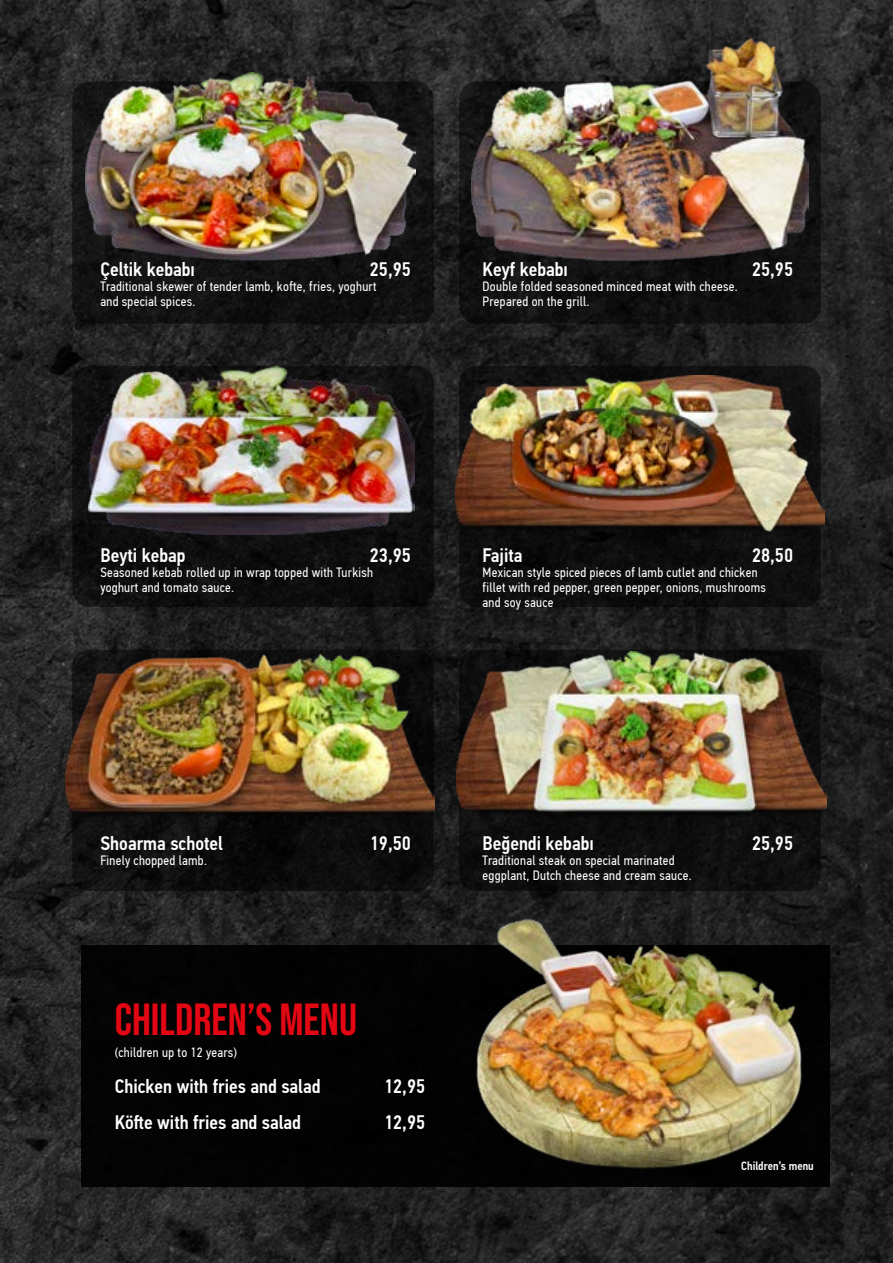
<style>
.page{position:relative;width:893px;height:1263px;background:#fff}
.page>*{position:absolute;margin:0;border:0;box-sizing:border-box;transform-origin:0 0}
.t1{font:45px "Bebas Neue";color:#e30613}
.t2{font:500 19.5px "PF Din Text Cond Pro";color:#fff}
.t3{font:13.5px/15px "PF Din Text Cond Pro";letter-spacing:.02em;color:#fff}
.t4{font:500 12px "PF Din Text Cond Pro";color:#fff}
</style>
<div class="page">
<img style="left:0;top:0;width:893px;height:1263px">
<div style="left:81px;top:945px;width:748px;height:241px;background:#000"></div>
<div style="left:72px;top:82px;width:362px;height:242px;background:#121212;border-radius:17px"></div>
<div style="left:459px;top:82px;width:362px;height:242px;background:#111;border-radius:17px"></div>
<div style="left:72px;top:366px;width:362px;height:241px;background:#0e0e0e;border-radius:17px"></div>
<div style="left:459px;top:366px;width:362px;height:241px;background:#0e0e0e;border-radius:17px"></div>
<div style="left:72px;top:650px;width:362px;height:241px;background:#0d0d0d;border-radius:17px"></div>
<div style="left:459px;top:650px;width:362px;height:241px;background:#0e0e0e;border-radius:17px"></div>
<img style="left:65px;top:653px;width:370px;height:167px">
<img style="left:455px;top:376px;width:370px;height:158px">
<img style="left:456px;top:651px;width:370px;height:167px">
<img style="left:476px;top:919px;width:330px;height:250px">
<img style="left:85px;top:72px;width:330px;height:190px">
<img style="left:472px;top:13px;width:337px;height:247px">
<img style="left:89px;top:367px;width:325px;height:168px">
<h2 class="t2" style="left:100px;top:258px;width:96px">Çeltik kebabı</h2>
<h2 class="t2" style="left:370px;top:258px;width:43px">25,95</h2>
<p class="t3" style="left:100px;top:279px;width:278px">Traditional skewer of tender lamb, kofte, fries, yoghurt and special spices.</p>
<h2 class="t2" style="left:483px;top:258px;width:87px">Keyf kebabı</h2>
<h2 class="t2" style="left:752px;top:258px;width:43px">25,95</h2>
<p class="t3" style="left:483px;top:279px;width:257px">Double folded seasoned minced meat with cheese.<br>Prepared on the grill.</p>
<h2 class="t2" style="left:100px;top:544px;width:87px">Beyti kebap</h2>
<h2 class="t2" style="left:370px;top:544px;width:43px">23,95</h2>
<p class="t3" style="left:100px;top:565px;width:274px">Seasoned kebab rolled up in wrap topped with Turkish yoghurt and tomato sauce.</p>
<h2 class="t2" style="left:483px;top:544px;width:41px">Fajita</h2>
<h2 class="t2" style="left:752px;top:544px;width:43px">28,50</h2>
<p class="t3" style="left:483px;top:565px;width:285px">Mexican style spiced pieces of lamb cutlet and chicken fillet with red pepper, green pepper, onions, mushrooms and soy sauce</p>
<h2 class="t2" style="left:100px;top:832px;width:124px">Shoarma schotel</h2>
<h2 class="t2" style="left:370px;top:832px;width:43px">19,50</h2>
<p class="t3" style="left:100px;top:853px;width:108px">Finely chopped lamb.</p>
<h1 class="t1" style="left:115px;top:993px;width:244px">CHILDREN’S MENU</h1>
<p class="t3" style="left:115px;top:1045px;width:124px">(children up to 12 years)</p>
<h2 class="t2" style="left:115px;top:1074px;width:207px">Chicken with fries and salad</h2>
<h2 class="t2" style="left:384px;top:1074px;width:43px">12,95</h2>
<h2 class="t2" style="left:115px;top:1110px;width:188px">Köfte with fries and salad</h2>
<h2 class="t2" style="left:384px;top:1110px;width:43px">12,95</h2>
<h2 class="t2" style="left:483px;top:832px;width:113px">Beğendi kebabı</h2>
<h2 class="t2" style="left:752px;top:832px;width:43px">25,95</h2>
<p class="t3" style="left:483px;top:853px;width:211px">Traditional steak on special marinated eggplant, Dutch cheese and cream sauce.</p>
<p class="t4" style="left:741px;top:1158px;width:74px">Children’s menu</p>
</div>
